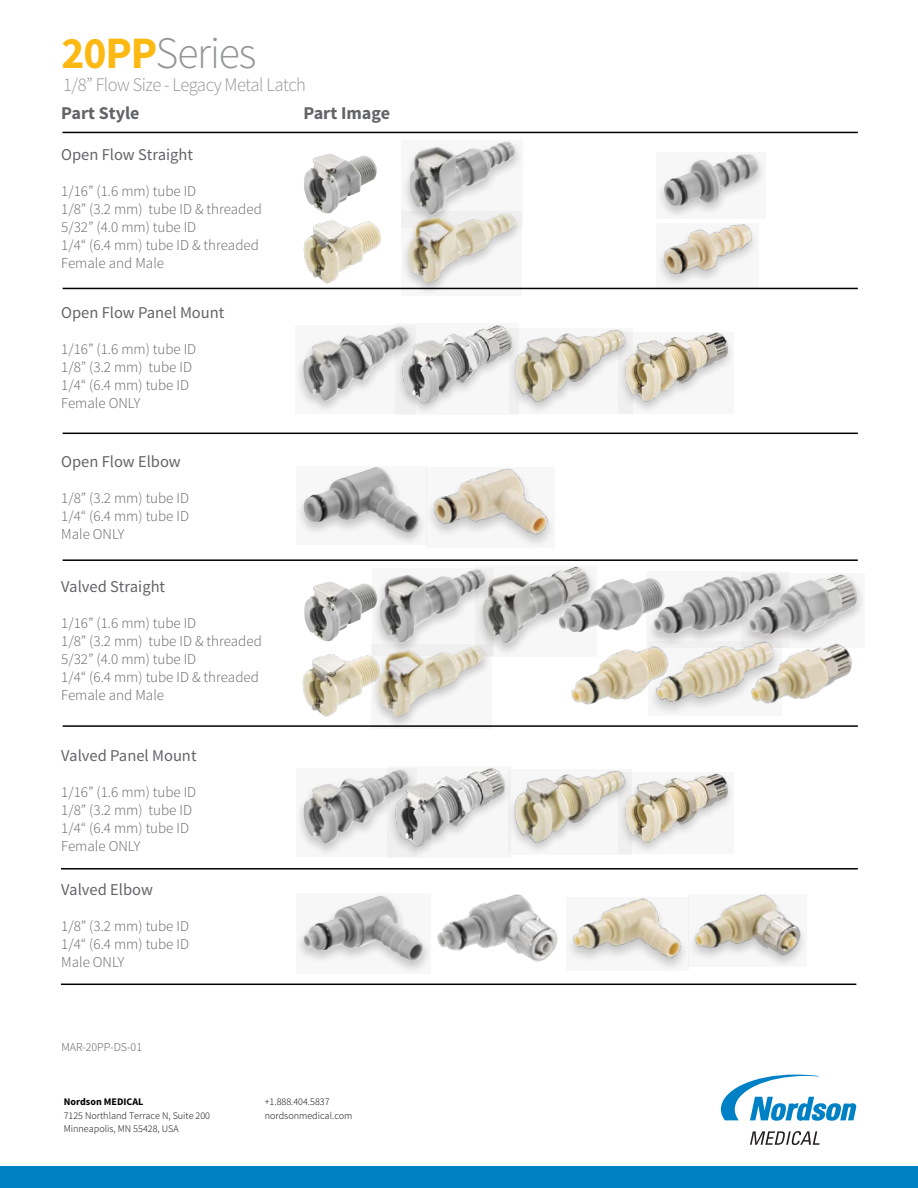
<style>
.page{position:relative;width:918px;height:1188px;background:#fff}
.page>*{position:absolute;margin:0;border:0;box-sizing:border-box;transform-origin:0 0}
.t1{font:300 45px "Source Sans Pro";letter-spacing:-.025em;color:#939598}
.t2{font:300 19.2px "Source Sans Pro";letter-spacing:-.025em;color:#939598}
.t3{font:700 18px "Source Sans Pro";color:#636466}
.t4{font:16.5px "Source Sans Pro";color:#636466}
.t5{font:300 15px/18px "Source Sans Pro";color:#636466}
.t6{font:300 12px "Source Sans Pro";color:#58595b}
.t7{font:300 10.2px/13.5px "Source Sans Pro";color:#010101}
.t8{font:700 10.2px "Source Sans Pro";color:#010101}
.s1{font-weight:700;color:#fdb913}
</style>
<div class="page">
<svg style="left:750px;top:1131px;width:70px;height:14px"></svg>
<svg style="left:721px;top:1075px;width:135px;height:46px"></svg>
<div style="left:0;top:1166px;width:918px;height:22px;background:#0081c6"></div>
<hr style="left:62px;top:132px;width:796px;height:1px;background:#010101">
<hr style="left:63px;top:288px;width:795px;height:1px;background:#010101">
<hr style="left:63px;top:433px;width:795px;height:1px;background:#010101">
<hr style="left:63px;top:559px;width:795px;height:2px;background:#010101">
<hr style="left:63px;top:725px;width:795px;height:2px;background:#010101">
<hr style="left:61px;top:984px;width:795px;height:1px;background:#010101">
<hr style="left:61px;top:868px;width:797px;height:2px;background:#010101">
<img style="left:304px;top:154px;width:73px;height:28px">
<div style="left:402px;top:140px;width:121px;height:87px;background:#f8f7f7"></div>
<img style="left:409px;top:142px;width:107px;height:69px">
<svg style="left:297px;top:359px;width:43px;height:52px"></svg>
<img style="left:303px;top:330px;width:84px;height:72px">
<img style="left:387px;top:325px;width:108px;height:89px">
<img style="left:304px;top:581px;width:68px;height:34px">
<svg style="left:372px;top:587px;width:104px;height:58px"></svg>
<img style="left:379px;top:580px;width:97px;height:64px">
<svg style="left:476px;top:566px;width:117px;height:90px"></svg>
<img style="left:482px;top:567px;width:109px;height:77px">
<svg style="left:298px;top:802px;width:43px;height:52px"></svg>
<img style="left:303px;top:777px;width:77px;height:68px">
<img style="left:380px;top:768px;width:114px;height:89px">
<svg style="left:662px;top:159px;width:102px;height:26px"></svg>
<img style="left:663px;top:154px;width:96px;height:31px">
<div style="left:296px;top:466px;width:131px;height:79px;background:#f8f7f7"></div>
<img style="left:303px;top:467px;width:85px;height:65px">
<img style="left:558px;top:578px;width:88px;height:16px">
<svg style="left:646px;top:578px;width:7px;height:16px"></svg>
<img style="left:653px;top:573px;width:89px;height:21px">
<svg style="left:742px;top:573px;width:120px;height:21px"></svg>
<img style="left:749px;top:575px;width:109px;height:19px">
<div style="left:296px;top:894px;width:135px;height:80px;background:#f8f7f7"></div>
<img style="left:303px;top:896px;width:102px;height:66px">
<img style="left:405px;top:869px;width:144px;height:115px">
<img style="left:252px;top:182px;width:175px;height:108px">
<svg style="left:402px;top:211px;width:120px;height:83px;fill:#f6f6f6"></svg>
<img style="left:408px;top:213px;width:107px;height:71px">
<img style="left:495px;top:325px;width:116px;height:89px">
<img style="left:611px;top:329px;width:122px;height:85px">
<img style="left:252px;top:615px;width:175px;height:112px">
<svg style="left:371px;top:645px;width:120px;height:83px"></svg>
<img style="left:378px;top:646px;width:107px;height:71px">
<img style="left:494px;top:768px;width:116px;height:87px">
<img style="left:610px;top:770px;width:123px;height:84px">
<img style="left:631px;top:185px;width:197px;height:150px">
<img style="left:388px;top:434px;width:185px;height:150px">
<img style="left:523px;top:594px;width:178px;height:133px">
<img style="left:625px;top:609px;width:76px;height:118px">
<img style="left:701px;top:594px;width:162px;height:133px">
<img style="left:549px;top:869px;width:117px;height:115px">
<img style="left:666px;top:869px;width:163px;height:115px">
<h1 class="t1" style="left:61px;top:26px;width:197px"><span class="s1">20PP</span>Series</h1>
<p class="t2" style="left:63px;top:73px;width:244px">1/8” Flow Size - Legacy Metal Latch</p>
<p class="t3" style="left:61px;top:102px;width:80px">Part Style</p>
<p class="t3" style="left:303px;top:102px;width:88px">Part Image</p>
<p class="t4" style="left:61px;top:145px;width:133px">Open Flow Straight</p>
<p class="t5" style="left:61px;top:183px;width:202px">1/16” (1.6 mm) tube ID<br>1/8” (3.2 mm) tube ID &amp; threaded<br>5/32” (4.0 mm) tube ID<br>1/4“ (6.4 mm) tube ID &amp; threaded<br>Female and Male</p>
<p class="t4" style="left:61px;top:302px;width:165px">Open Flow Panel Mount</p>
<p class="t5" style="left:61px;top:340px;width:136px">1/16” (1.6 mm) tube ID<br>1/8” (3.2 mm) tube ID<br>1/4“ (6.4 mm) tube ID<br>Female ONLY</p>
<p class="t4" style="left:61px;top:452px;width:121px">Open Flow Elbow</p>
<p class="t5" style="left:61px;top:489px;width:129px;text-align:justify">1/8” (3.2 mm) tube ID 1/4“ (6.4 mm) tube ID Male ONLY</p>
<p class="t4" style="left:61px;top:576px;width:106px">Valved Straight</p>
<p class="t5" style="left:61px;top:614px;width:202px">1/16” (1.6 mm) tube ID<br>1/8” (3.2 mm) tube ID &amp; threaded<br>5/32” (4.0 mm) tube ID<br>1/4“ (6.4 mm) tube ID &amp; threaded<br>Female and Male</p>
<p class="t4" style="left:61px;top:746px;width:137px">Valved Panel Mount</p>
<p class="t5" style="left:61px;top:783px;width:136px">1/16” (1.6 mm) tube ID<br>1/8” (3.2 mm) tube ID<br>1/4“ (6.4 mm) tube ID<br>Female ONLY</p>
<p class="t4" style="left:61px;top:879px;width:93px">Valved Elbow</p>
<p class="t5" style="left:61px;top:917px;width:129px;text-align:justify">1/8” (3.2 mm) tube ID 1/4“ (6.4 mm) tube ID Male ONLY</p>
<p class="t6" style="left:61px;top:1040px;width:82px">MAR-20PP-DS-01</p>
<p class="t8" style="left:64px;top:1095px;width:81px">Nordson MEDICAL</p>
<p class="t7" style="left:64px;top:1109px;width:148px">7125 Northland Terrace N, Suite 200<br>Minneapolis, MN 55428, USA</p>
<p class="t7" style="left:265px;top:1095px;width:89px">+1.888.404.5837 nordsonmedical.com</p>
</div>
